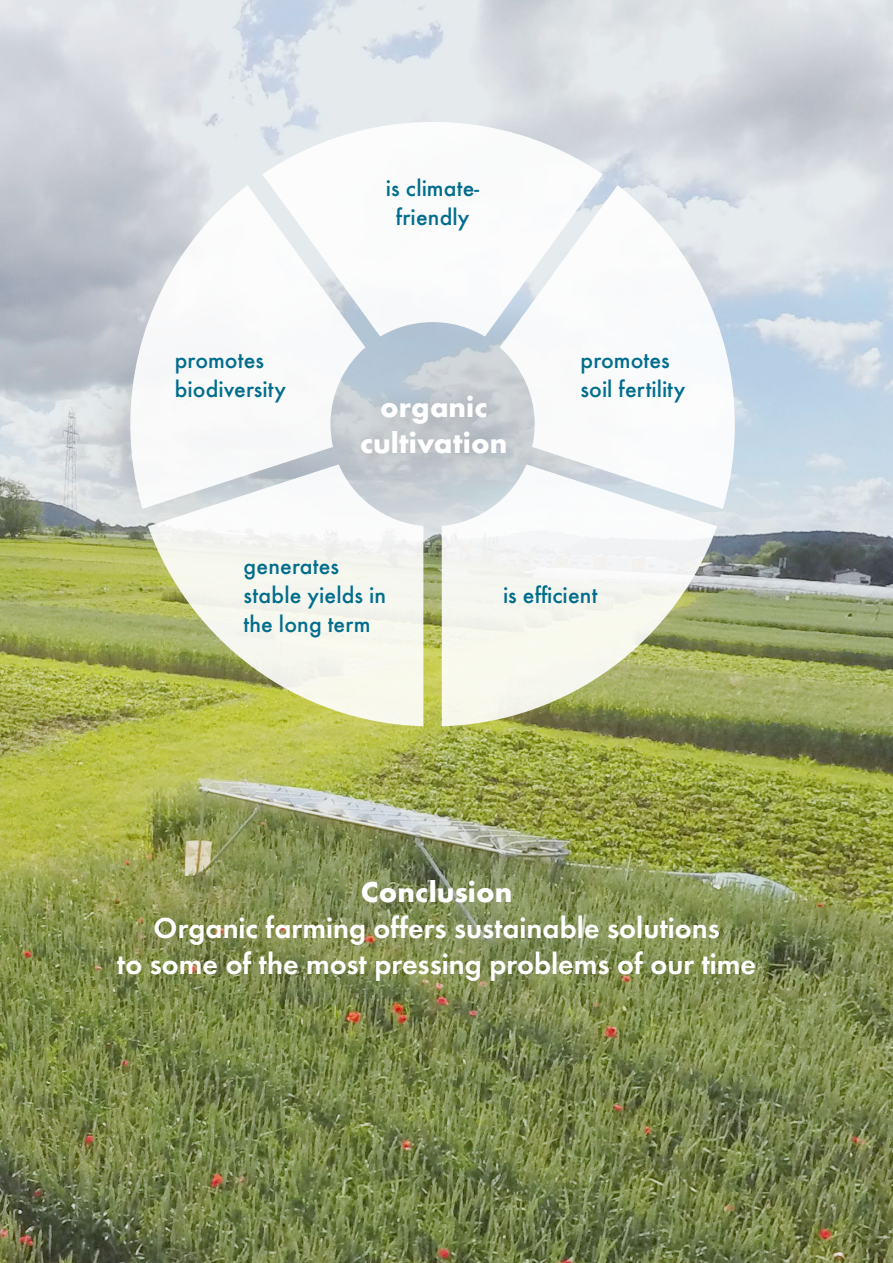
<style>
.page{position:relative;width:893px;height:1263px;background:#fff}
.page>*{position:absolute;margin:0;border:0;box-sizing:border-box;transform-origin:0 0}
.t1{font:600 30px/36px "Function Pro";color:#fff;text-align:center}
.t2{font:700 30px/36px "Function Pro";letter-spacing:.005em;color:#fff;text-align:center}
.t3{font:500 24px/28.8px "Function Pro";letter-spacing:.005em;color:#006d8d}
</style>
<div class="page">
<img style="left:0;top:0;width:893px;height:1263px">
<svg style="left:500px;top:185px;width:235px;height:324px"></svg>
<svg style="left:442px;top:464px;width:275px;height:262px;fill:#f5f6ee"></svg>
<svg style="left:262px;top:122px;width:341px;height:215px"></svg>
<svg style="left:148px;top:473px;width:275px;height:253px;fill:#f5f6ed"></svg>
<svg style="left:130px;top:185px;width:235px;height:324px"></svg>
<div style="left:343px;top:378px;width:182px;height:95px;background:#12120d;opacity:.2"></div>
<p class="t3" style="left:386px;top:174px;width:95px;text-align:center">is climate&shy;friendly</p>
<p class="t3" style="left:175px;top:346px;width:113px">promotes biodiversity</p>
<p class="t3" style="left:580px;top:346px;width:106px">promotes soil fertility</p>
<p class="t2" style="left:360px;top:389px;width:149px">organic cultivation</p>
<p class="t3" style="left:244px;top:552px;width:144px">generates stable yields in the long term</p>
<p class="t3" style="left:503px;top:581px;width:96px">is efficient</p>
<p class="t2" style="left:361px;top:873px;width:153px">Conclusion</p>
<p class="t1" style="left:117px;top:909px;width:640px">Organic farming offers sustainable solutions<br>to some of the most pressing problems of our time</p>
</div>
